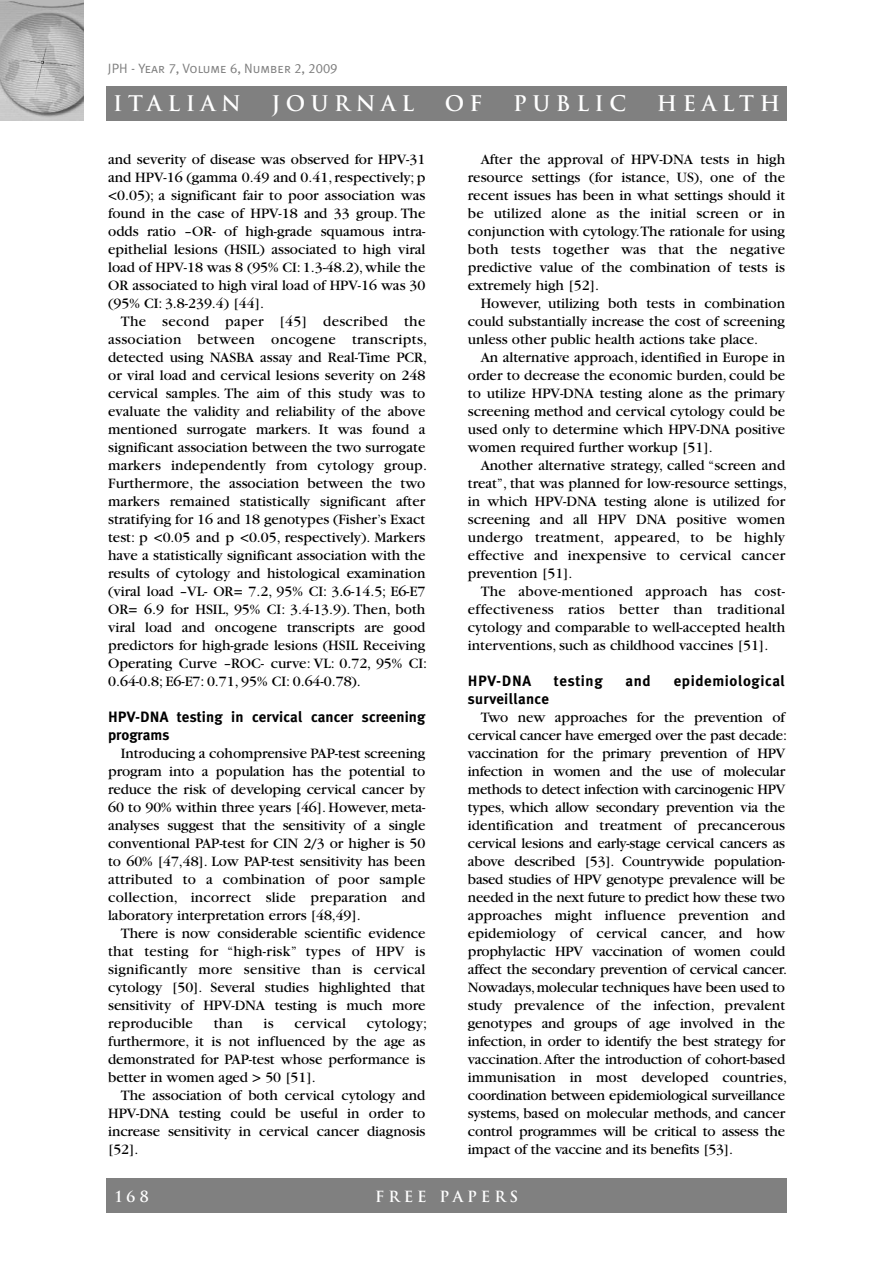
<style>
.page{position:relative;width:893px;height:1263px;background:#fff}
.page>*{position:absolute;margin:0;border:0;box-sizing:border-box;transform-origin:0 0}
.t1{font:700 21px "Trajan";letter-spacing:.265em;color:#fff}
.t2{font:15px/18px "Garamond";color:#000;text-align:justify}
.t3{font:700 15px/18px "Meta Plus";letter-spacing:.015em;color:#000}
.t4{font:700 15px "Meta Plus";letter-spacing:.04em;color:#000}
.t5{font:700 15px "Trajan";letter-spacing:.265em;color:#fff}
.t6{font:13.5px "Meta Plus Normal Caps";color:#808080}
</style>
<div class="page">
<div style="left:0;top:0;width:84px;height:5px;background:#b8b8b8"></div>
<img style="left:0;top:1px;width:84px;height:119px">
<div style="left:106px;top:1179px;width:681px;height:34px;background:#808080"></div>
<div style="left:106px;top:86px;width:681px;height:34px;background:#808080"></div>
<p class="t6" style="left:108px;top:60px;width:231px">JPH - Year 7, Volume 6, Number 2, 2009</p>
<h1 class="t1" style="left:113px;top:91px;width:129px">ITALIAN</h1>
<h1 class="t1" style="left:272px;top:91px;width:144px">JOURNAL</h1>
<h1 class="t1" style="left:445px;top:91px;width:39px">O F</h1>
<h1 class="t1" style="left:513px;top:91px;width:115px">PUBLIC</h1>
<h1 class="t1" style="left:657px;top:91px;width:125px">HEALTH</h1>
<p class="t2" style="left:108px;top:151px;width:319px">and severity of disease was observed for HPV-31 and HPV-16 (gamma 0.49 and 0.41,respectively;p &lt;0.05); a significant fair to poor association was found in the case of HPV-18 and 33 group. The odds ratio –OR- of high-grade squamous intra&shy;epithelial lesions (HSIL) associated to high viral load of HPV-18 was 8 (95% CI: 1.3-48.2), while the OR associated to high viral load of HPV-16 was 30 (95% CI: 3.8-239.4) [44].</p>
<p class="t2" style="left:108px;top:313px;width:321px;text-align:left;text-indent:13px">The second paper [45] described the association between oncogene transcripts, detected using NASBA assay and Real-Time PCR, or viral load and cervical lesions severity on 248 cervical samples. The aim of this study was to evaluate the validity and reliability of the above mentioned surrogate markers. It was found a significant association between the two surrogate markers independently from cytology group.<br>Furthermore, the association between the two markers remained statistically significant after stratifying for 16 and 18 genotypes (Fisher’s Exact test: p &lt;0.05 and p &lt;0.05, respectively). Markers have a statistically significant association with the results of cytology and histological examination (viral load –VL- OR= 7.2, 95% CI: 3.6-14.5; E6-E7<br>OR= 6.9 for HSIL, 95% CI: 3.4-13.9). Then, both viral load and oncogene transcripts are good predictors for high-grade lesions (HSIL Receiving Operating Curve –ROC- curve: VL: 0.72, 95% CI:<br>0.64-0.8; E6-E7: 0.71, 95% CI: 0.64-0.78).</p>
<p class="t3" style="left:108px;top:708px;width:319px">HPV-DNA testing in cervical cancer screening programs</p>
<p class="t2" style="left:108px;top:745px;width:319px;text-indent:13px">Introducing a cohomprensive PAP-test screening program into a population has the potential to reduce the risk of developing cervical cancer by 60 to 90% within three years [46]. However, meta&shy;analyses suggest that the sensitivity of a single conventional PAP-test for CIN 2/3 or higher is 50 to 60% [47,48]. Low PAP-test sensitivity has been attributed to a combination of poor sample collection, incorrect slide preparation and laboratory interpretation errors [48,49].</p>
<p class="t2" style="left:108px;top:925px;width:319px;text-indent:13px">There is now considerable scientific evidence that testing for “high-risk” types of HPV is significantly more sensitive than is cervical cytology [50]. Several studies highlighted that sensitivity of HPV-DNA testing is much more reproducible</p>
<p class="t2" style="left:214px;top:1015px;width:31px">than</p>
<p class="t2" style="left:264px;top:1015px;width:12px">is</p>
<p class="t2" style="left:294px;top:1015px;width:53px">cervical</p>
<p class="t2" style="left:108px;top:1015px;width:321px;text-align:left;text-indent:259px">cytology; furthermore, it is not influenced by the age as demonstrated for PAP-test whose performance is better in women aged &gt; 50 [51].</p>
<p class="t2" style="left:108px;top:1087px;width:319px;text-indent:13px">The association of both cervical cytology and HPV-DNA testing could be useful in order to increase sensitivity in cervical cancer diagnosis [52].</p>
<p class="t2" style="left:468px;top:151px;width:319px;text-indent:13px">After the approval of HPV-DNA tests in high resource settings (for istance, US), one of the recent issues has been in what settings should it be utilized alone as the initial screen or in conjunction with cytology.The rationale for using both tests together was that the negative predictive value of the combination of tests is extremely high [52].</p>
<p class="t2" style="left:468px;top:295px;width:319px;text-indent:13px">However, utilizing both tests in combination could substantially increase the cost of screening unless other public health actions take place.</p>
<p class="t2" style="left:468px;top:349px;width:319px;text-indent:13px">An alternative approach, identified in Europe in order to decrease the economic burden, could be to utilize HPV-DNA testing alone as the primary screening method and cervical cytology could be used only to determine which HPV-DNA positive women required further workup [51].</p>
<p class="t2" style="left:468px;top:457px;width:321px;text-align:left;text-indent:13px">Another alternative strategy, called “screen and treat”, that was planned for low-resource settings, in which HPV-DNA testing alone is utilized for screening and all HPV DNA positive women undergo treatment, appeared, to be highly effective and inexpensive to cervical cancer prevention [51].</p>
<p class="t2" style="left:468px;top:583px;width:319px;text-indent:13px">The above-mentioned approach has cost&shy;effectiveness ratios better than traditional cytology and comparable to well-accepted health interventions, such as childhood vaccines [51].</p>
<p class="t3" style="left:468px;top:672px;width:65px">HPV-DNA</p>
<p class="t4" style="left:554px;top:672px;width:50px">testing</p>
<p class="t3" style="left:625px;top:672px;width:27px">and</p>
<p class="t4" style="left:674px;top:672px;width:113px">epidemiological</p>
<p class="t3" style="left:468px;top:690px;width:83px">surveillance</p>
<p class="t2" style="left:468px;top:709px;width:321px;text-align:left;text-indent:13px">Two new approaches for the prevention of cervical cancer have emerged over the past decade: vaccination for the primary prevention of HPV infection in women and the use of molecular methods to detect infection with carcinogenic HPV types, which allow secondary prevention via the identification and treatment of precancerous cervical lesions and early-stage cervical cancers as above described [53]. Countrywide population&shy;based studies of HPV genotype prevalence will be needed in the next future to predict how these two approaches might influence prevention and epidemiology of cervical cancer, and how prophylactic HPV vaccination of women could affect the secondary prevention of cervical cancer.<br>Nowadays,molecular techniques have been used to study prevalence of the infection, prevalent genotypes and groups of age involved in the infection, in order to identify the best strategy for vaccination.After the introduction of cohort-based immunisation in most developed countries, coordination between epidemiological surveillance systems, based on molecular methods, and cancer control programmes will be critical to assess the impact of the vaccine and its benefits [53].</p>
<p class="t5" style="left:115px;top:1187px;width:36px">168</p>
<p class="t5" style="left:375px;top:1187px;width:145px">freE PAPERS</p>
</div>
